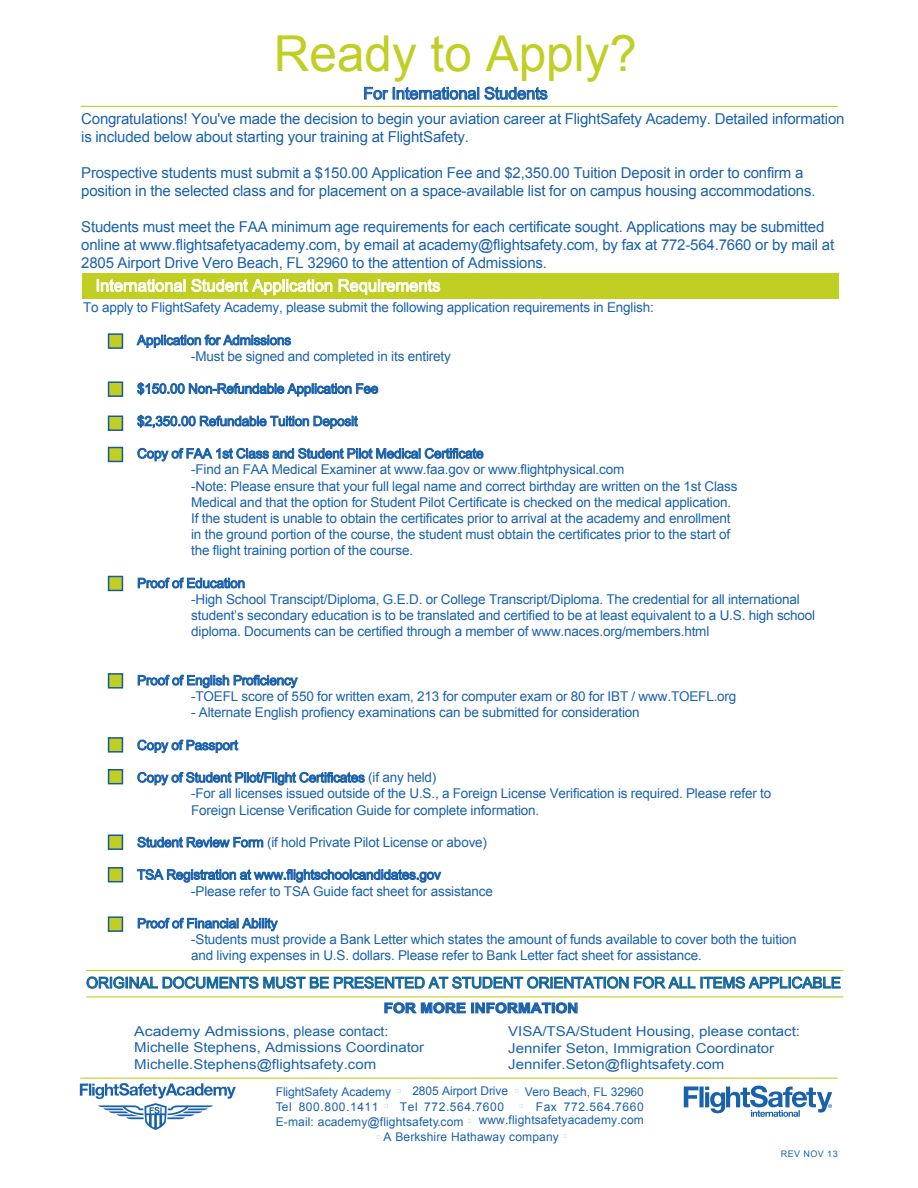
<style>
.page{position:relative;width:918px;height:1188px;background:#fff}
.page>*{position:absolute;margin:0;border:0;box-sizing:border-box;transform-origin:0 0}
.t1{font:49.5px "Arial";color:#c1ce23}
.t2{font:16.5px "Arial";color:#fff}
.t3{font:16.5px "Arial";letter-spacing:-.01em;color:#1a61ab}
.t4{font:15.3px "Arial";letter-spacing:-.01em;color:#1a61ab}
.t5{font:15px/18px "Arial";letter-spacing:-.01em;color:#1a61ab}
.t6{font:700 13.8px "Arial";color:#1a61ab;scale:1.1 1}
.t7{font:13.65px/16.4px "Arial";color:#1a61ab;scale:1.1 1}
.t8{font:13.65px/16.4px "Arial";color:#1a61ab;scale:1.17 1}
.t9{font:13.5px/16.2px "Arial";letter-spacing:-.01em;color:#1a61ab}
.t10{font:12px/16.6px "Arial";letter-spacing:.01em;color:#1a61ab}
.t11{font:12px "Arial";letter-spacing:-.01em;color:#1a61ab}
.t12{font:12px "Arial";letter-spacing:.05em;color:#1a61ab}
.t13{font:9px "Arial";letter-spacing:.05em;color:#1a61ab}
</style>
<div class="page">
<div style="left:82px;top:273px;width:756px;height:25px;background:#c1ce23"></div>
<svg style="left:97px;top:279px;width:88px;height:13px"></svg>
<svg style="left:191px;top:279px;width:141px;height:16px"></svg>
<svg style="left:339px;top:279px;width:101px;height:16px"></svg>
<svg style="left:136px;top:334px;width:156px;height:14px"></svg>
<svg style="left:137px;top:382px;width:242px;height:15px"></svg>
<svg style="left:137px;top:415px;width:221px;height:14px"></svg>
<svg style="left:137px;top:447px;width:347px;height:15px"></svg>
<svg style="left:137px;top:577px;width:108px;height:12px"></svg>
<svg style="left:137px;top:674px;width:161px;height:15px"></svg>
<svg style="left:137px;top:739px;width:102px;height:14px"></svg>
<svg style="left:137px;top:771px;width:228px;height:15px"></svg>
<svg style="left:137px;top:836px;width:127px;height:12px"></svg>
<svg style="left:137px;top:869px;width:305px;height:14px"></svg>
<svg style="left:137px;top:917px;width:141px;height:15px"></svg>
<svg style="left:684px;top:1086px;width:148px;height:31px"></svg>
<svg style="left:80px;top:1083px;width:156px;height:47px"></svg>
<svg style="left:364px;top:86px;width:184px;height:14px"></svg>
<hr style="left:81px;top:106px;width:757px;height:1px;background:#c1ce23">
<hr style="left:80px;top:1078px;width:758px;height:1px;background:#c1ce23">
<hr style="left:86px;top:996px;width:757px;height:1px;background:#c1ce23">
<svg style="left:86px;top:976px;width:755px;height:13px"></svg>
<hr style="left:86px;top:970px;width:757px;height:1px;background:#c1ce23">
<div style="left:108px;top:333px;width:15px;height:16px;background:#c1ce23;border:2px solid #185aa0"></div>
<div style="left:108px;top:381px;width:15px;height:16px;background:#c1ce23;border:2px solid #185aa0"></div>
<div style="left:108px;top:416px;width:15px;height:15px;background:#c1ce23;border:2px solid #185aa0"></div>
<div style="left:108px;top:447px;width:15px;height:15px;background:#c1ce23;border:2px solid #185aa0"></div>
<div style="left:108px;top:576px;width:15px;height:15px;background:#c1ce23;border:2px solid #185aa0"></div>
<div style="left:108px;top:673px;width:15px;height:16px;background:#c1ce23;border:2px solid #185aa0"></div>
<div style="left:108px;top:737px;width:15px;height:16px;background:#c1ce23;border:2px solid #185aa0"></div>
<div style="left:108px;top:769px;width:15px;height:15px;background:#c1ce23;border:2px solid #185aa0"></div>
<div style="left:108px;top:835px;width:15px;height:15px;background:#c1ce23;border:2px solid #185aa0"></div>
<div style="left:108px;top:867px;width:15px;height:15px;background:#c1ce23;border:2px solid #185aa0"></div>
<div style="left:108px;top:916px;width:15px;height:16px;background:#c1ce23;border:2px solid #185aa0"></div>
<svg style="left:384px;top:1002px;width:194px;height:12px"></svg>
<h1 class="t1" style="left:274px;top:22px;width:365px">Ready to Apply?</h1>
<p class="t5" style="left:81px;top:110px;width:765px">Congratulations! You've made the decision to begin your aviation career at FlightSafety Academy. Detailed information is included below about starting your training at FlightSafety.</p>
<p class="t5" style="left:81px;top:164px;width:736px">Prospective students must submit a $150.00 Application Fee and $2,350.00 Tuition Deposit in order to confirm a position in the selected class and for placement on a space-available list for on campus housing accommodations.</p>
<p class="t5" style="left:81px;top:218px;width:755px">Students must meet the FAA minimum age requirements for each certificate sought. Applications may be submitted online at www.flightsafetyacademy.com, by email at academy@flightsafety.com, by fax at 772-564.7660 or by mail at<br>2805 Airport Drive Vero Beach, FL 32960 to the attention of Admissions.</p>
<p class="t9" style="left:83px;top:300px;width:572px">To apply to FlightSafety Academy, please submit the following application requirements in English:</p>
<p class="t9" style="left:191px;top:332px;width:261px;text-indent:-54px">Application for Admissions<br>-Must be signed and completed in its entirety</p>
<p class="t9" style="left:137px;top:381px;width:243px">$150.00 Non-Refundable Application Fee</p>
<p class="t9" style="left:137px;top:413px;width:222px">$2,350.00 Refundable Tuition Deposit</p>
<p class="t9" style="left:191px;top:446px;width:548px;text-indent:-54px">Copy of FAA 1st Class and Student Pilot Medical Certificate<br>-Find an FAA Medical Examiner at www.faa.gov or www.flightphysical.com<br>-Note: Please ensure that your full legal name and correct birthday are written on the 1st Class Medical and that the option for Student Pilot Certificate is checked on the medical application.<br>If the student is unable to obtain the certificates prior to arrival at the academy and enrollment in the ground portion of the course, the student must obtain the certificates prior to the start of the flight training portion of the course.</p>
<p class="t9" style="left:191px;top:575px;width:626px;text-indent:-54px">Proof of Education<br>-High School Transcipt/Diploma, G.E.D. or College Transcript/Diploma. The credential for all international student’s secondary education is to be translated and certified to be at least equivalent to a U.S. high school diploma. Documents can be certified through a member of www.naces.org/members.html</p>
<p class="t9" style="left:191px;top:672px;width:547px;text-indent:-54px">Proof of English Proficiency<br>-TOEFL score of 550 for written exam, 213 for computer exam or 80 for IBT / www.TOEFL.org</p>
<p class="t9" style="left:191px;top:705px;width:450px">- Alternate English profiency examinations can be submitted for consideration</p>
<p class="t9" style="left:137px;top:737px;width:102px">Copy of Passport</p>
<p class="t9" style="left:191px;top:770px;width:582px;text-indent:-54px">Copy of Student Pilot/Flight Certificates (if any held)<br>-For all licenses issued outside of the U.S., a Foreign License Verification is required. Please refer to<br>Foreign License Verification Guide for complete information.</p>
<p class="t9" style="left:137px;top:834px;width:351px">Student Review Form (if hold Private Pilot License or above)</p>
<p class="t9" style="left:191px;top:867px;width:303px;text-indent:-54px">TSA Registration at www.flightschoolcandidates.gov<br>-Please refer to TSA Guide fact sheet for assistance</p>
<p class="t9" style="left:191px;top:915px;width:607px;text-indent:-54px">Proof of Financial Ability<br>-Students must provide a Bank Letter which states the amount of funds available to cover both the tuition and living expenses in U.S. dollars. Please refer to Bank Letter fact sheet for assistance.</p>
<p class="t3" style="left:363px;top:83px;width:186px">For International Students</p>
<p class="t2" style="left:96px;top:275px;width:346px">International Student Application Requirements</p>
<p class="t4" style="left:86px;top:973px;width:756px">ORIGINAL DOCUMENTS MUST BE PRESENTED AT STUDENT ORIENTATION FOR ALL ITEMS APPLICABLE</p>
<p class="t6" style="left:384px;top:999px;width:178px">FOR MORE INFORMATION</p>
<p class="t8" style="left:134px;top:1023px;width:249px">Academy Admissions, please contact:<br>Michelle Stephens, Admissions Coordinator<br>Michelle.Stephens@flightsafety.com</p>
<p class="t7" style="left:508px;top:1023px;width:267px">VISA/TSA/Student Housing, please contact:<br>Jennifer Seton, Immigration Coordinator<br>Jennifer.Seton@flightsafety.com</p>
<p class="t11" style="left:276px;top:1084px;width:117px">FlightSafety Academy</p>
<p class="t11" style="left:412px;top:1083px;width:97px">2805 Airport Drive</p>
<p class="t11" style="left:525px;top:1084px;width:121px">Vero Beach, FL 32960</p>
<p class="t12" style="left:276px;top:1099px;width:104px">Tel 800.800.1411</p>
<p class="t12" style="left:400px;top:1099px;width:106px">Tel 772.564.7600</p>
<p class="t12" style="left:536px;top:1099px;width:109px">Fax 772.564.7660</p>
<p class="t10" style="left:276px;top:1113px;width:189px">E-mail: academy@flightsafety.com</p>
<p class="t10" style="left:384px;top:1112px;width:262px;text-indent:95px">www.flightsafetyacademy.com<br>A Berkshire Hathaway company</p>
<p class="t13" style="left:781px;top:1148px;width:58px">REV NOV 13</p>
</div>
